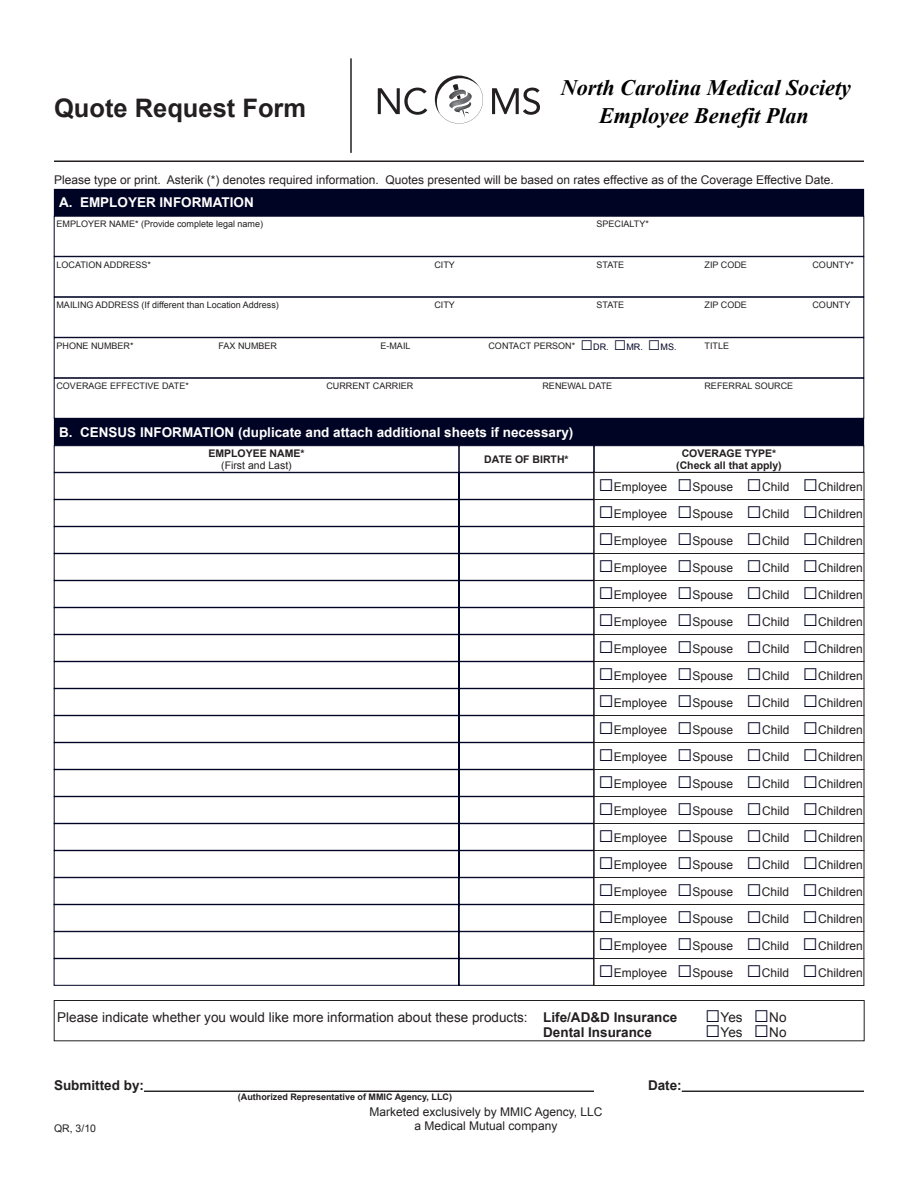
<style>
.page{position:relative;width:918px;height:1188px;background:#fff}
.page>*{position:absolute;margin:0;border:0;box-sizing:border-box;transform-origin:0 0}
.t1{font:700 25.5px "Arial";color:#231f20}
.t2{font:italic 700 22.05px/28.3px "Times New Roman";color:#000;text-align:center}
.t3{font:13.5px "Arial";color:#231f20}
.t4{font:700 13.5px "Arial";color:#fff}
.t5{font:700 13.5px "Arial";color:#231f20}
.t6{font:12px "Arial";color:#231f20}
.t7{font:700 10.5px "Arial";color:#231f20}
.t8{font:10.5px "Arial";color:#231f20}
.t9{font:9px "Arial";color:#231f20}
.t10{font:700 9px "Arial";color:#231f20}
.t11{font:9px "Arial";color:#000424}
.s1{font-size:21px}
.s2{font-size:25.5px;color:#000424}
.s3{font-weight:700}
</style>
<div class="page">
<div style="left:54px;top:1000px;width:810px;height:41px;border:1px solid #231f20"></div>
<hr style="left:54px;top:160px;width:810px;height:2px;background:#231f20">
<svg style="left:435px;top:76px;width:48px;height:48px"></svg>
<svg style="left:378px;top:88px;width:49px;height:27px"></svg>
<svg style="left:492px;top:88px;width:48px;height:27px"></svg>
<img style="left:449px;top:90px;width:23px;height:24px">
<hr style="left:350px;top:58px;width:2px;height:95px;background:#231f20">
<div style="left:54px;top:189px;width:810px;height:27px;background:#000424"></div>
<div style="left:54px;top:256px;width:810px;height:41px;border:1px solid #000424"></div>
<div style="left:54px;top:297px;width:810px;height:41px;border:1px solid #000424"></div>
<div style="left:54px;top:338px;width:810px;height:40px;border:1px solid #000424"></div>
<div style="left:54px;top:378px;width:810px;height:40px;border:1px solid #000424"></div>
<div style="left:54px;top:419px;width:810px;height:26px;background:#000424"></div>
<div style="left:54px;top:418px;width:810px;height:28px;border:1px solid #000424"></div>
<svg style="left:54px;top:472px;width:540px;height:405px"></svg>
<hr style="left:144px;top:1091px;width:450px;height:1px;background:#231f20">
<hr style="left:682px;top:1091px;width:182px;height:1px;background:#231f20">
<div style="left:594px;top:472px;width:270px;height:28px;border:1px solid #231f20"></div>
<div style="left:594px;top:769px;width:270px;height:28px;border:1px solid #231f20"></div>
<div style="left:594px;top:742px;width:270px;height:28px;border:1px solid #231f20"></div>
<div style="left:594px;top:715px;width:270px;height:28px;border:1px solid #231f20"></div>
<div style="left:594px;top:688px;width:270px;height:28px;border:1px solid #231f20"></div>
<div style="left:594px;top:661px;width:270px;height:28px;border:1px solid #231f20"></div>
<div style="left:594px;top:634px;width:270px;height:28px;border:1px solid #231f20"></div>
<div style="left:594px;top:607px;width:270px;height:28px;border:1px solid #231f20"></div>
<div style="left:594px;top:580px;width:270px;height:28px;border:1px solid #231f20"></div>
<div style="left:594px;top:553px;width:270px;height:28px;border:1px solid #231f20"></div>
<div style="left:594px;top:526px;width:270px;height:28px;border:1px solid #231f20"></div>
<div style="left:594px;top:499px;width:270px;height:28px;border:1px solid #231f20"></div>
<div style="left:594px;top:823px;width:270px;height:28px;border:1px solid #231f20"></div>
<div style="left:594px;top:877px;width:270px;height:28px;border:1px solid #231f20"></div>
<svg style="left:54px;top:877px;width:540px;height:109px"></svg>
<div style="left:594px;top:958px;width:270px;height:28px;border:1px solid #231f20"></div>
<div style="left:594px;top:931px;width:270px;height:28px;border:1px solid #231f20"></div>
<p class="t1" style="left:54px;top:92px;width:254px">Quote Request Form</p>
<p class="t2" style="left:561px;top:73px;width:292px">North Carolina Medical Society<br>Employee Benefit Plan</p>
<p class="t6" style="left:54px;top:172px;width:781px">Please type or print. Asterik (*) denotes required information. Quotes presented will be based on rates effective as of the Coverage Effective Date.</p>
<p class="t4" style="left:59px;top:194px;width:196px">A. EMPLOYER INFORMATION</p>
<p class="t9" style="left:57px;top:218px;width:208px">EMPLOYER NAME* (Provide complete legal name)</p>
<p class="t9" style="left:597px;top:218px;width:54px">SPECIALTY*</p>
<p class="t9" style="left:57px;top:259px;width:96px">LOCATION ADDRESS*</p>
<p class="t9" style="left:435px;top:259px;width:22px">CITY</p>
<p class="t9" style="left:597px;top:259px;width:29px">STATE</p>
<p class="t9" style="left:705px;top:259px;width:44px">ZIP CODE</p>
<p class="t9" style="left:813px;top:259px;width:43px">COUNTY*</p>
<p class="t9" style="left:57px;top:299px;width:224px">MAILING ADDRESS (If different than Location Address)</p>
<p class="t9" style="left:435px;top:299px;width:22px">CITY</p>
<p class="t9" style="left:597px;top:299px;width:29px">STATE</p>
<p class="t9" style="left:705px;top:299px;width:44px">ZIP CODE</p>
<p class="t9" style="left:813px;top:299px;width:39px">COUNTY</p>
<p class="t9" style="left:57px;top:340px;width:79px">PHONE NUMBER*</p>
<p class="t9" style="left:219px;top:340px;width:60px">FAX NUMBER</p>
<p class="t9" style="left:381px;top:340px;width:32px">E-MAIL</p>
<p class="t9" style="left:489px;top:340px;width:88px">CONTACT PERSON*</p>
<p class="t11" style="left:580px;top:341px;width:30px"><span class="s1">□</span>DR.</p>
<p class="t11" style="left:614px;top:341px;width:31px"><span class="s1">□</span>MR.</p>
<p class="t11" style="left:648px;top:341px;width:30px"><span class="s1">□</span>MS.</p>
<p class="t9" style="left:705px;top:340px;width:26px">TITLE</p>
<p class="t9" style="left:56px;top:380px;width:134px">COVERAGE EFFECTIVE DATE*</p>
<p class="t9" style="left:327px;top:380px;width:88px">CURRENT CARRIER</p>
<p class="t9" style="left:543px;top:380px;width:71px">RENEWAL DATE</p>
<p class="t9" style="left:705px;top:380px;width:90px">REFERRAL SOURCE</p>
<p class="t4" style="left:59px;top:423px;width:516px">B. CENSUS INFORMATION (duplicate and attach additional sheets if necessary)</p>
<p class="t7" style="left:208px;top:446px;width:98px">EMPLOYEE NAME*</p>
<p class="t8" style="left:221px;top:459px;width:72px">(First and Last)</p>
<p class="t7" style="left:484px;top:452px;width:86px">DATE OF BIRTH*</p>
<p class="t7" style="left:682px;top:446px;width:96px">COVERAGE TYPE*</p>
<p class="t7" style="left:676px;top:459px;width:107px">(Check all that apply)</p>
<p class="t6" style="left:598px;top:479px;width:266px"><span class="s2">□</span>Employee <span class="s2">□</span>Spouse <span class="s2">□</span>Child <span class="s2">□</span>Children</p>
<p class="t6" style="left:598px;top:506px;width:266px"><span class="s2">□</span>Employee <span class="s2">□</span>Spouse <span class="s2">□</span>Child <span class="s2">□</span>Children</p>
<p class="t6" style="left:598px;top:533px;width:266px"><span class="s2">□</span>Employee <span class="s2">□</span>Spouse <span class="s2">□</span>Child <span class="s2">□</span>Children</p>
<p class="t6" style="left:598px;top:560px;width:266px"><span class="s2">□</span>Employee <span class="s2">□</span>Spouse <span class="s2">□</span>Child <span class="s2">□</span>Children</p>
<p class="t6" style="left:598px;top:587px;width:266px"><span class="s2">□</span>Employee <span class="s2">□</span>Spouse <span class="s2">□</span>Child <span class="s2">□</span>Children</p>
<p class="t6" style="left:598px;top:614px;width:266px"><span class="s2">□</span>Employee <span class="s2">□</span>Spouse <span class="s2">□</span>Child <span class="s2">□</span>Children</p>
<p class="t6" style="left:598px;top:641px;width:266px"><span class="s2">□</span>Employee <span class="s2">□</span>Spouse <span class="s2">□</span>Child <span class="s2">□</span>Children</p>
<p class="t6" style="left:598px;top:668px;width:266px"><span class="s2">□</span>Employee <span class="s2">□</span>Spouse <span class="s2">□</span>Child <span class="s2">□</span>Children</p>
<p class="t6" style="left:598px;top:695px;width:266px"><span class="s2">□</span>Employee <span class="s2">□</span>Spouse <span class="s2">□</span>Child <span class="s2">□</span>Children</p>
<p class="t6" style="left:598px;top:722px;width:266px"><span class="s2">□</span>Employee <span class="s2">□</span>Spouse <span class="s2">□</span>Child <span class="s2">□</span>Children</p>
<p class="t6" style="left:598px;top:749px;width:266px"><span class="s2">□</span>Employee <span class="s2">□</span>Spouse <span class="s2">□</span>Child <span class="s2">□</span>Children</p>
<p class="t6" style="left:598px;top:776px;width:266px"><span class="s2">□</span>Employee <span class="s2">□</span>Spouse <span class="s2">□</span>Child <span class="s2">□</span>Children</p>
<p class="t6" style="left:598px;top:803px;width:266px"><span class="s2">□</span>Employee <span class="s2">□</span>Spouse <span class="s2">□</span>Child <span class="s2">□</span>Children</p>
<p class="t6" style="left:598px;top:830px;width:266px"><span class="s2">□</span>Employee <span class="s2">□</span>Spouse <span class="s2">□</span>Child <span class="s2">□</span>Children</p>
<p class="t6" style="left:598px;top:857px;width:266px"><span class="s2">□</span>Employee <span class="s2">□</span>Spouse <span class="s2">□</span>Child <span class="s2">□</span>Children</p>
<p class="t6" style="left:598px;top:884px;width:266px"><span class="s2">□</span>Employee <span class="s2">□</span>Spouse <span class="s2">□</span>Child <span class="s2">□</span>Children</p>
<p class="t6" style="left:598px;top:911px;width:266px"><span class="s2">□</span>Employee <span class="s2">□</span>Spouse <span class="s2">□</span>Child <span class="s2">□</span>Children</p>
<p class="t6" style="left:598px;top:938px;width:266px"><span class="s2">□</span>Employee <span class="s2">□</span>Spouse <span class="s2">□</span>Child <span class="s2">□</span>Children</p>
<p class="t6" style="left:598px;top:965px;width:266px"><span class="s2">□</span>Employee <span class="s2">□</span>Spouse <span class="s2">□</span>Child <span class="s2">□</span>Children</p>
<p class="t3" style="left:57px;top:1009px;width:731px">Please indicate whether you would like more information about these products: <span class="s3">Life/AD&amp;D Insurance</span> <span class="s2">□</span>Yes <span class="s2">□</span>No</p>
<p class="t5" style="left:543px;top:1024px;width:110px">Dental Insurance</p>
<p class="t3" style="left:705px;top:1024px;width:83px"><span class="s2">□</span>Yes <span class="s2">□</span>No</p>
<p class="t5" style="left:54px;top:1076px;width:92px">Submitted by:</p>
<p class="t5" style="left:648px;top:1076px;width:35px">Date:</p>
<p class="t10" style="left:238px;top:1091px;width:216px">(Authorized Representative of MMIC Agency, LLC)</p>
<p class="t6" style="left:369px;top:1104px;width:235px">Marketed exclusively by MMIC Agency, LLC</p>
<p class="t8" style="left:54px;top:1122px;width:44px">QR, 3/10</p>
<p class="t6" style="left:415px;top:1118px;width:144px">a Medical Mutual company</p>
</div>
